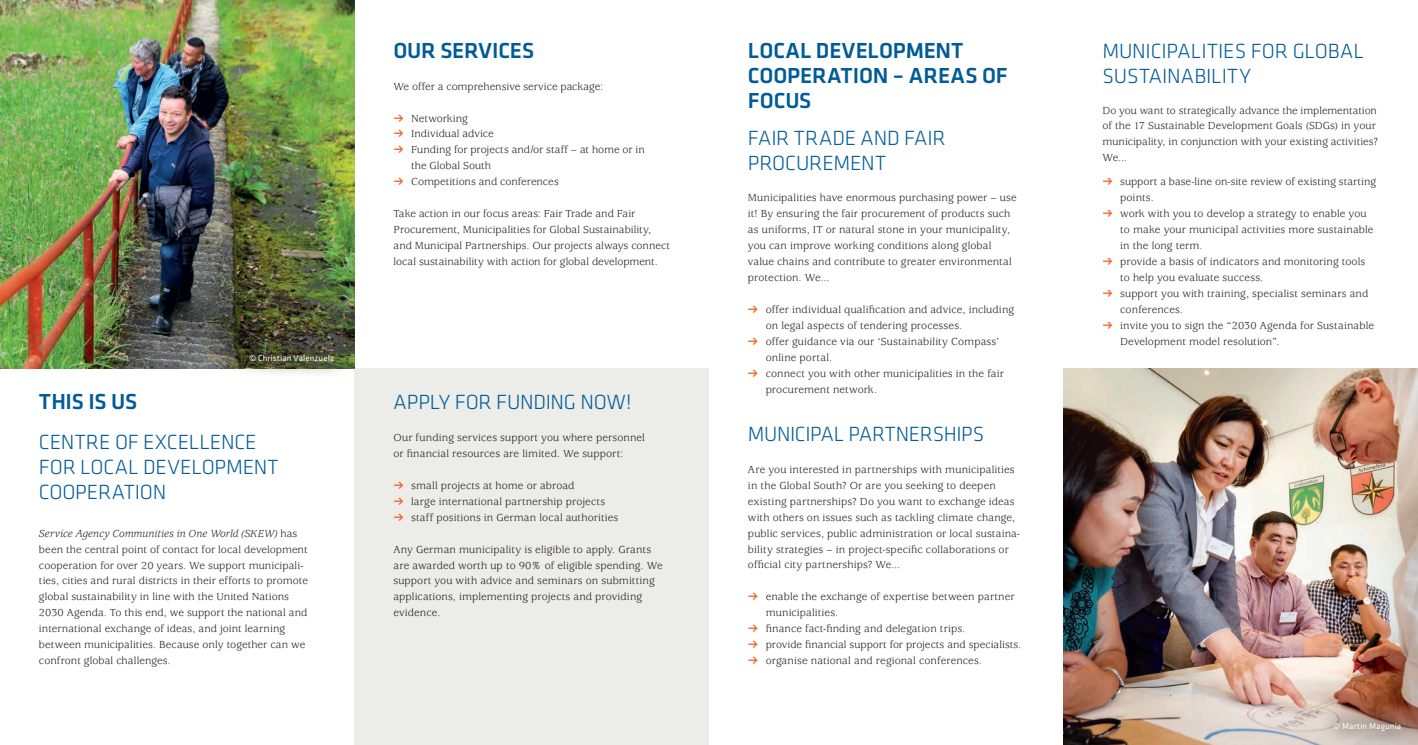
<style>
.page{position:relative;width:1418px;height:745px;background:#fff}
.page>*{position:absolute;margin:0;border:0;box-sizing:border-box;transform-origin:0 0}
.t1{font:500 22.5px/25px "Klavika";letter-spacing:-.005em;color:#005b97}
.t2{font:300 21.25px/25px "Klavika";letter-spacing:-.01em;color:#005b97}
.t3{font:11.25px/16px "Usherwood Std";letter-spacing:.005em;color:#231f20}
.t4{font:8.75px "Klavika";letter-spacing:.015em;color:#fff}
.s1{font-style:italic}
.s2{font-family:"Klavika";font-weight:700;color:#f25d21}
</style>
<div class="page">
<div style="left:354px;top:369px;width:355px;height:375px;background:#ecece9"></div>
<img style="left:1063px;top:369px;width:354px;height:375px">
<svg style="left:1318px;top:706px;width:97px;height:38px"></svg>
<img style="left:0;top:0;width:354px;height:369px">
<svg style="left:234px;top:339px;width:115px;height:34px"></svg>
<p class="t4" style="left:249px;top:353px;width:87px">© Christian Valenzuela</p>
<h1 class="t1" style="left:39px;top:389px;width:100px">THIS IS US</h1>
<h2 class="t2" style="left:39px;top:429px;width:241px">CENTRE OF EXCELLENCE<br>FOR LOCAL DEVELOPMENT<br>COOPERATION</h2>
<p class="t3" style="left:39px;top:525px;width:270px"><span class="s1">Service Agency Communities in One World (SKEW)</span> has been the central point of contact for local development cooperation for over 20 years. We support municipali&shy;ties, cities and rural districts in their efforts to promote global sustainability in line with the United Nations 2030 Agenda. To this end, we support the national and international exchange of ideas, and joint learning between municipalities. Because only together can we confront global challenges.</p>
<h1 class="t1" style="left:393px;top:38px;width:142px">OUR SERVICES</h1>
<p class="t3" style="left:393px;top:78px;width:211px">We offer a comprehensive service package:</p>
<p class="t3" style="left:393px;top:110px;width:76px"><span class="s2">•</span> Networking</p>
<p class="t3" style="left:393px;top:126px;width:102px"><span class="s2">•</span> Individual advice</p>
<p class="t3" style="left:411px;top:142px;width:235px;text-indent:-18px"><span class="s2">•</span> Funding for projects and/or staff – at home or in the Global South</p>
<p class="t3" style="left:393px;top:174px;width:167px"><span class="s2">•</span> Competitions and conferences</p>
<p class="t3" style="left:393px;top:206px;width:278px">Take action in our focus areas: Fair Trade and Fair Procurement, Municipalities for Global Sustainability, and Municipal Partnerships. Our projects always connect local sustainability with action for global development.</p>
<h2 class="t2" style="left:393px;top:389px;width:239px">APPLY FOR FUNDING NOW!</h2>
<p class="t3" style="left:393px;top:429px;width:253px">Our funding services support you where personnel or financial resources are limited. We support:</p>
<p class="t3" style="left:393px;top:477px;width:182px"><span class="s2">•</span> small projects at home or abroad</p>
<p class="t3" style="left:393px;top:493px;width:213px"><span class="s2">•</span> large international partnership projects</p>
<p class="t3" style="left:393px;top:509px;width:226px"><span class="s2">•</span> staff positions in German local authorities</p>
<p class="t3" style="left:393px;top:541px;width:271px">Any German municipality is eligible to apply. Grants are awarded worth up to 90% of eligible spending. We support you with advice and seminars on submitting applications, implementing projects and providing evidence.</p>
<h1 class="t1" style="left:748px;top:38px;width:261px">LOCAL DEVELOPMENT<br>COOPERATION – AREAS OF<br>FOCUS</h1>
<h2 class="t2" style="left:748px;top:126px;width:199px">FAIR TRADE AND FAIR<br>PROCUREMENT</h2>
<p class="t3" style="left:748px;top:190px;width:270px">Municipalities have enormous purchasing power – use it! By ensuring the fair procurement of products such as uniforms, IT or natural stone in your municipality, you can improve working conditions along global value chains and contribute to greater environmental protection. We...</p>
<p class="t3" style="left:765px;top:302px;width:250px;text-indent:-18px"><span class="s2">•</span> offer individual qualification and advice, including on legal aspects of tendering processes.</p>
<p class="t3" style="left:765px;top:334px;width:235px;text-indent:-18px"><span class="s2">•</span> offer guidance via our ‘Sustainability Compass’ online portal.</p>
<p class="t3" style="left:765px;top:365px;width:240px;text-indent:-18px"><span class="s2">•</span> connect you with other municipalities in the fair procurement network.</p>
<h2 class="t2" style="left:748px;top:421px;width:238px">MUNICIPAL PARTNERSHIPS</h2>
<p class="t3" style="left:748px;top:461px;width:273px">Are you interested in partnerships with municipalities in the Global South? Or are you seeking to deepen existing partnerships? Do you want to exchange ideas with others on issues such as tackling climate change, public services, public administration or local sustaina&shy;bility strategies – in project-specific collaborations or official city partnerships? We...</p>
<p class="t3" style="left:765px;top:589px;width:250px;text-indent:-18px"><span class="s2">•</span> enable the exchange of expertise between partner municipalities.</p>
<p class="t3" style="left:748px;top:621px;width:219px"><span class="s2">•</span> finance fact-finding and delegation trips.</p>
<p class="t3" style="left:748px;top:636px;width:275px"><span class="s2">•</span> provide financial support for projects and specialists.</p>
<p class="t3" style="left:748px;top:652px;width:235px"><span class="s2">•</span> organise national and regional conferences.</p>
<h2 class="t2" style="left:1102px;top:38px;width:263px">MUNICIPALITIES FOR GLOBAL<br>SUSTAINABILITY</h2>
<p class="t3" style="left:1102px;top:102px;width:277px">Do you want to strategically advance the implementation of the 17 Sustainable Development Goals (SDGs) in your municipality, in conjunction with your existing activities?<br>We...</p>
<p class="t3" style="left:1120px;top:174px;width:257px;text-indent:-18px"><span class="s2">•</span> support a base-line on-site review of existing starting points.</p>
<p class="t3" style="left:1120px;top:206px;width:255px;text-indent:-18px"><span class="s2">•</span> work with you to develop a strategy to enable you to make your municipal activities more sustainable in the long term.</p>
<p class="t3" style="left:1120px;top:254px;width:247px;text-indent:-18px"><span class="s2">•</span> provide a basis of indicators and monitoring tools to help you evaluate success.</p>
<p class="t3" style="left:1120px;top:286px;width:250px;text-indent:-18px"><span class="s2">•</span> support you with training, specialist seminars and conferences.</p>
<p class="t3" style="left:1120px;top:318px;width:255px;text-indent:-18px"><span class="s2">•</span> invite you to sign the “2030 Agenda for Sustainable<br>Development model resolution”.</p>
<p class="t4" style="left:1333px;top:720px;width:69px">© Martin Magunia</p>
</div>
